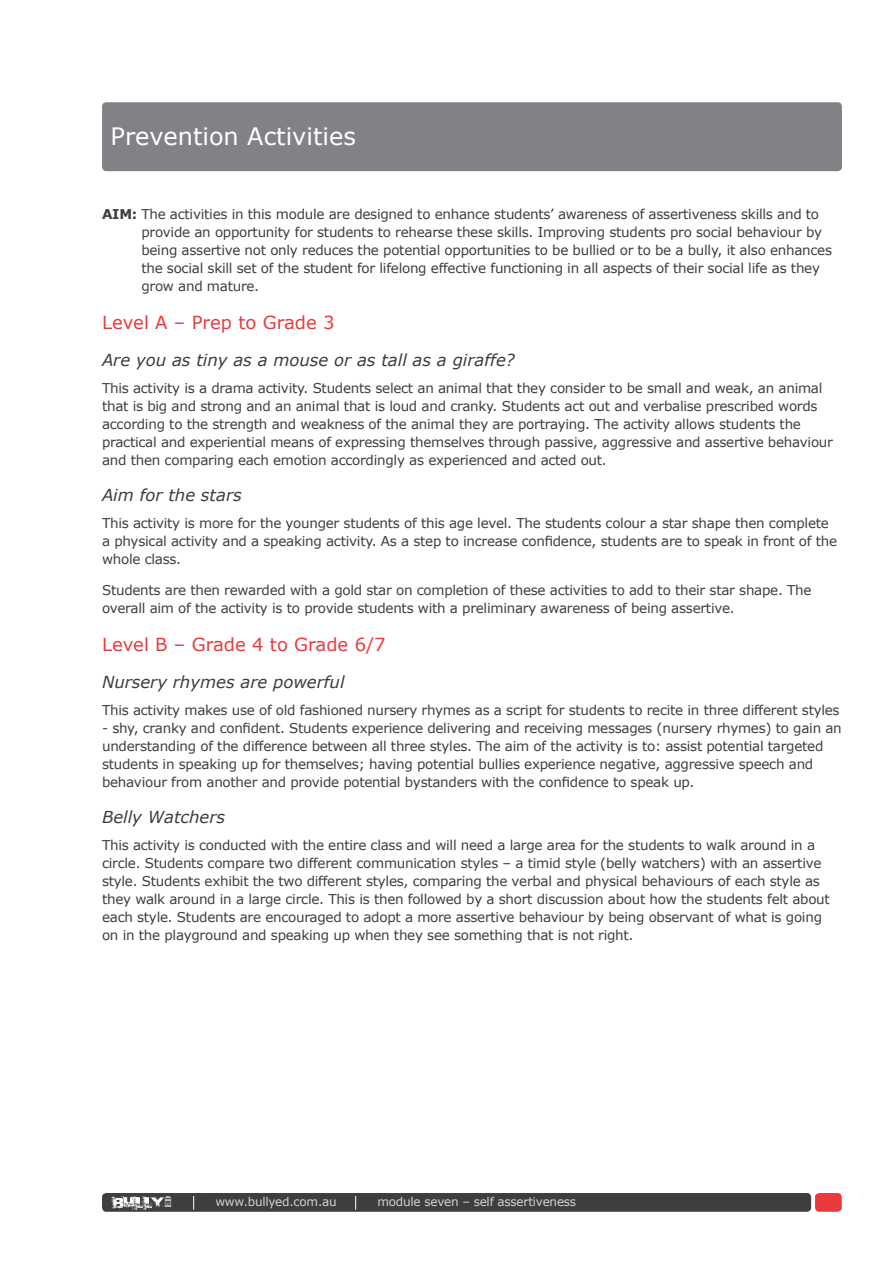
<style>
.page{position:relative;width:893px;height:1263px;background:#fff}
.page>*{position:absolute;margin:0;border:0;box-sizing:border-box;transform-origin:0 0}
.t1{font:24px "Verdana";color:#fff}
.sub_header_7_red{font:18px "Verdana";color:#eb3a3d}
.sub_header_2{font:italic 16.5px "Verdana";color:#3e3e3f}
.body_copy{font:13.5px/18px "Verdana";letter-spacing:-.02em;color:#3e3e3f}
.body_copy-2{font:12px "Verdana";letter-spacing:-.02em;color:#d1d2d4}
.s1{font-weight:700}
</style>
<div class="page">
<div style="left:815px;top:1193px;width:27px;height:19px;background:#eb3a3d;border-radius:4px"></div>
<div style="left:102px;top:1193px;width:709px;height:19px;background:#3e3e3f;border-radius:4px"></div>
<svg style="left:111px;top:1196px;width:60px;height:16px"></svg>
<svg style="left:193px;top:1196px;width:1px;height:13px"></svg>
<svg style="left:355px;top:1196px;width:1px;height:13px"></svg>
<div style="left:102px;top:102px;width:740px;height:69px;background:#808285;border-radius:4px"></div>
<p class="t1" style="left:111px;top:121px;width:247px">Prevention Activities</p>
<p class="body_copy" style="left:141px;top:204px;width:692px;text-indent:-39px"><span class="s1">AIM:</span> The activities in this module are designed to enhance students’ awareness of assertiveness skills and to provide an opportunity for students to rehearse these skills. Improving students pro social behaviour by being assertive not only reduces the potential opportunities to be bullied or to be a bully, it also enhances the social skill set of the student for lifelong effective functioning in all aspects of their social life as they grow and mature.</p>
<p class="sub_header_7_red" style="left:102px;top:311px;width:234px">Level A – Prep to Grade 3</p>
<p class="sub_header_2" style="left:102px;top:350px;width:414px">Are you as tiny as a mouse or as tall as a giraffe?</p>
<p class="body_copy" style="left:102px;top:378px;width:732px">This activity is a drama activity. Students select an animal that they consider to be small and weak, an animal that is big and strong and an animal that is loud and cranky. Students act out and verbalise prescribed words according to the strength and weakness of the animal they are portraying. The activity allows students the practical and experiential means of expressing themselves through passive, aggressive and assertive behaviour and then comparing each emotion accordingly as experienced and acted out.</p>
<p class="sub_header_2" style="left:102px;top:485px;width:141px">Aim for the stars</p>
<p class="body_copy" style="left:102px;top:514px;width:737px">This activity is more for the younger students of this age level. The students colour a star shape then complete a physical activity and a speaking activity. As a step to increase confidence, students are to speak in front of the whole class.</p>
<p class="body_copy" style="left:102px;top:580px;width:711px">Students are then rewarded with a gold star on completion of these activities to add to their star shape. The overall aim of the activity is to provide students with a preliminary awareness of being assertive.</p>
<p class="sub_header_7_red" style="left:102px;top:633px;width:285px">Level B – Grade 4 to Grade 6/7</p>
<p class="sub_header_2" style="left:102px;top:672px;width:244px">Nursery rhymes are powerful</p>
<p class="body_copy" style="left:102px;top:700px;width:739px">This activity makes use of old fashioned nursery rhymes as a script for students to recite in three different styles</p>
<p class="body_copy" style="left:102px;top:718px;width:741px">- shy, cranky and confident. Students experience delivering and receiving messages (nursery rhymes) to gain an understanding of the difference between all three styles. The aim of the activity is to: assist potential targeted students in speaking up for themselves; having potential bullies experience negative, aggressive speech and behaviour from another and provide potential bystanders with the confidence to speak up.</p>
<p class="sub_header_2" style="left:102px;top:807px;width:125px">Belly Watchers</p>
<p class="body_copy" style="left:102px;top:836px;width:729px">This activity is conducted with the entire class and will need a large area for the students to walk around in a circle. Students compare two different communication styles – a timid style (belly watchers) with an assertive style. Students exhibit the two different styles, comparing the verbal and physical behaviours of each style as they walk around in a large circle. This is then followed by a short discussion about how the students felt about each style. Students are encouraged to adopt a more assertive behaviour by being observant of what is going on in the playground and speaking up when they see something that is not right.</p>
<p class="body_copy-2" style="left:215px;top:1194px;width:123px">www.bullyed.com.au</p>
<p class="body_copy-2" style="left:377px;top:1194px;width:200px">module seven – self assertiveness</p>
</div>
